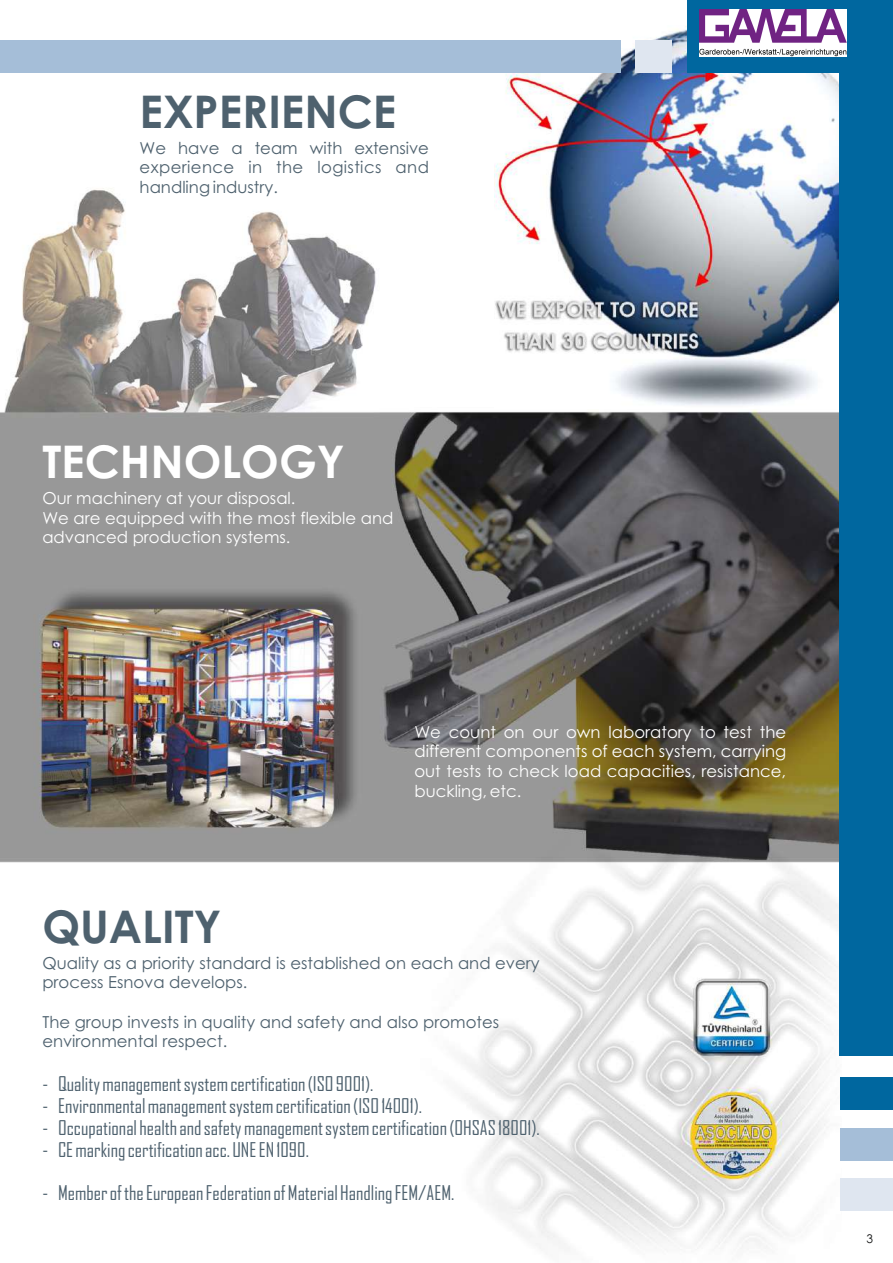
<style>
.page{position:relative;width:893px;height:1263px;background:#fff}
.page>*{position:absolute;margin:0;border:0;box-sizing:border-box;transform-origin:0 0}
.t1{font:700 45px "Century Gothic";color:#4e616e}
.t2{font:700 45px "Century Gothic";color:#fff}
.t3{font:19.5px "Agency FB";color:#4e616e}
.t4{font:16.5px/19.6px "Century Gothic";color:#fff}
.t5{font:16.5px/19.6px "Century Gothic";color:#4e616e}
.t6{font:12px "Century Gothic";color:#151616}
</style>
<div class="page">
<img style="left:0;top:188px;width:842px;height:1061px">
<img style="left:494px;top:26px;width:346px;height:383px">
<div style="left:687px;top:0;width:206px;height:73px;background:#00679f"></div>
<div style="left:636px;top:40px;width:36px;height:33px;background:#dfe6f0"></div>
<div style="left:0;top:40px;width:621px;height:33px;background:#a5bed8"></div>
<div style="left:840px;top:0;width:53px;height:1055px;background:#00679f"></div>
<div style="left:840px;top:1128px;width:53px;height:32px;background:#a5bed8"></div>
<div style="left:840px;top:1179px;width:53px;height:32px;background:#dfe6f0"></div>
<div style="left:840px;top:1077px;width:53px;height:32px;background:#00679f"></div>
<img style="left:699px;top:10px;width:147px;height:47px">
<h1 class="t1" style="left:140px;top:94px;width:258px">EXPERIENCE</h1>
<p class="t5" style="left:140px;top:139px;width:291px;text-align:justify">We have a team with extensive experience in the logistics and handling industry.</p>
<h1 class="t2" style="left:42px;top:444px;width:304px">TECHNOLOGY</h1>
<p class="t4" style="left:42px;top:490px;width:353px">Our machinery at your disposal.<br>We are equipped with the most flexible and advanced production systems.</p>
<p class="t4" style="left:414px;top:723px;width:373px;text-align:justify">We count on our own laboratory to test the different components of each system, carrying out tests to check load capacities, resistance, buckling, etc.</p>
<h1 class="t1" style="left:42px;top:909px;width:181px">QUALITY</h1>
<p class="t5" style="left:42px;top:954px;width:499px">Quality as a priority standard is established on each and every process Esnova develops.</p>
<p class="t5" style="left:42px;top:1013px;width:458px">The group invests in quality and safety and also promotes environmental respect.</p>
<p class="t3" style="left:42px;top:1076px;width:333px">- Quality management system certification (ISO 9001).</p>
<p class="t3" style="left:42px;top:1098px;width:381px">- Environmental management system certification (ISO 14001).</p>
<p class="t3" style="left:42px;top:1120px;width:499px">- Occupational health and safety management system certification (OHSAS 18001).</p>
<p class="t3" style="left:42px;top:1142px;width:268px">- CE marking certification acc. UNE EN 1090.</p>
<p class="t3" style="left:42px;top:1185px;width:413px">- Member of the European Federation of Material Handling FEM/AEM.</p>
<p class="t6" style="left:866px;top:1234px;width:8px">3</p>
</div>
